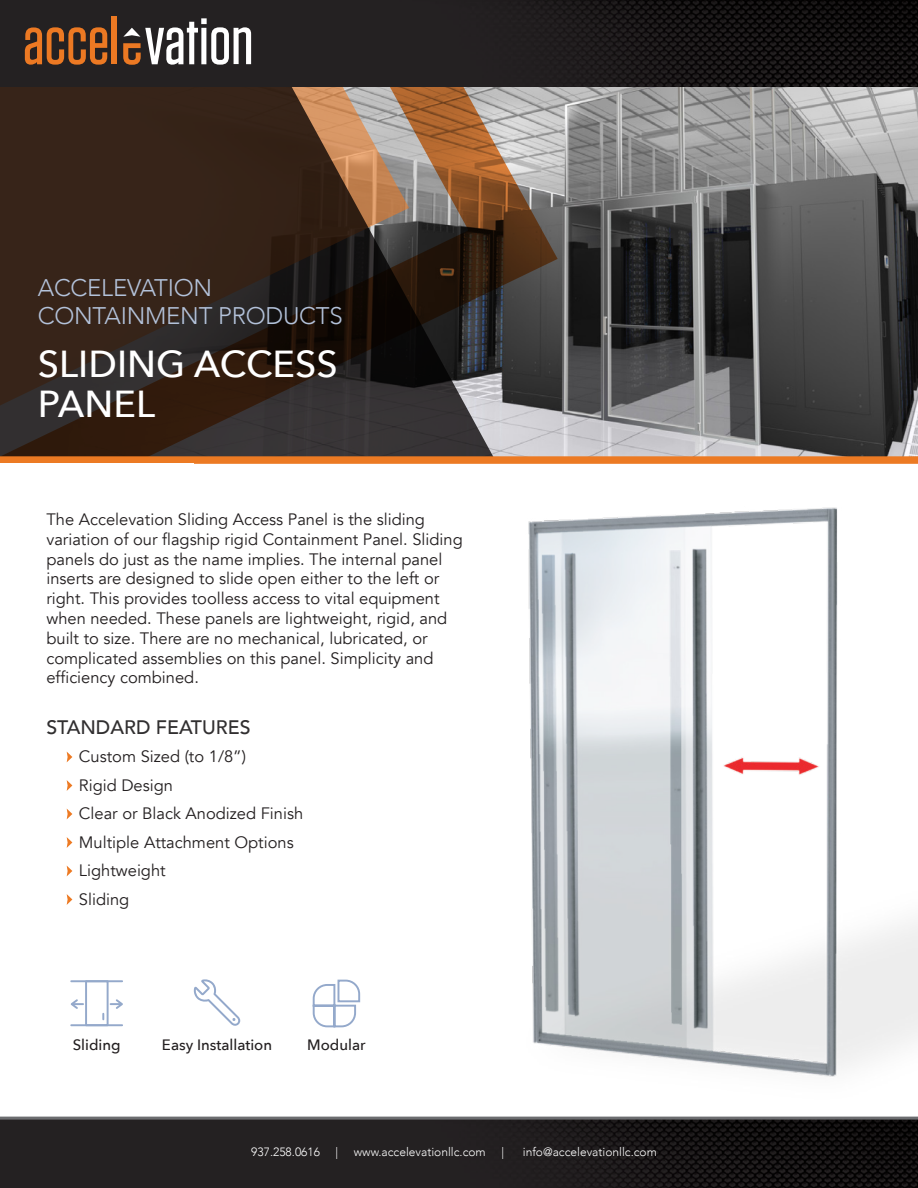
<style>
.page{position:relative;width:918px;height:1188px;background:#fff}
.page>*{position:absolute;margin:0;border:0;box-sizing:border-box;transform-origin:0 0}
.t1{font:500 37.5px/40.5px "Avenir Next";color:#fff}
.t2{font:300 24px/28.8px "Avenir";letter-spacing:-.01em;color:#b3c2da}
.t3{font:500 19.5px "Avenir";color:#312f30}
.t4{font:16.5px/19.8px "Avenir";color:#231f20}
.t5{font:500 15px "Avenir Next";color:#231f20}
.t6{font:300 12px "Avenir";color:#fff}
</style>
<div class="page">
<img style="left:528px;top:507px;width:390px;height:570px">
<svg style="left:70px;top:999px;width:13px;height:10px"></svg>
<svg style="left:111px;top:999px;width:12px;height:10px"></svg>
<div style="left:85px;top:980px;width:24px;height:46px;border:2px solid #94a9cb"></div>
<hr style="left:71px;top:1024px;width:51px;height:2px;background:#94a9cb">
<hr style="left:71px;top:980px;width:51px;height:2px;background:#94a9cb">
<svg style="left:312px;top:979px;width:49px;height:49px"></svg>
<svg style="left:194px;top:979px;width:46px;height:47px"></svg>
<img style="left:602px;top:86px;width:316px;height:370px">
<img style="left:0;top:1120px;width:918px;height:68px">
<hr style="left:0;top:1117px;width:918px;height:3px;background:#6c6d70">
<svg style="left:495px;top:86px;width:107px;height:512px"></svg>
<svg style="left:0;top:86px;width:495px;height:370px;background:#3e2d23"></svg>
<img style="left:0;top:0;width:918px;height:86px">
<svg style="left:25px;top:27px;width:82px;height:38px;background:#874c22"></svg>
<div style="left:112px;top:16px;width:5px;height:48px;background:#ec7923"></div>
<svg style="left:123px;top:18px;width:128px;height:47px"></svg>
<div style="left:0;top:456px;width:918px;height:8px;background:#ec7a23"></div>
<svg style="left:67px;top:752px;width:5px;height:10px"></svg>
<svg style="left:67px;top:780px;width:5px;height:11px"></svg>
<svg style="left:67px;top:809px;width:5px;height:10px"></svg>
<svg style="left:67px;top:837px;width:5px;height:11px"></svg>
<svg style="left:67px;top:866px;width:5px;height:10px"></svg>
<svg style="left:67px;top:894px;width:5px;height:11px"></svg>
<p class="t2" style="left:38px;top:273px;width:307px">ACCELEVATION<br>CONTAINMENT PRODUCTS</p>
<p class="t1" style="left:38px;top:342px;width:302px">SLIDING ACCESS<br>PANEL</p>
<p class="t4" style="left:46px;top:510px;width:418px">The Accelevation Sliding Access Panel is the sliding variation of our flagship rigid Containment Panel. Sliding panels do just as the name implies. The internal panel inserts are designed to slide open either to the left or right. This provides toolless access to vital equipment when needed. These panels are lightweight, rigid, and built to size. There are no mechanical, lubricated, or complicated assemblies on this panel. Simplicity and efficiency combined.</p>
<p class="t3" style="left:46px;top:710px;width:206px">STANDARD FEATURES</p>
<p class="t4" style="left:79px;top:747px;width:169px">Custom Sized (to 1/8”)</p>
<p class="t4" style="left:79px;top:776px;width:96px">Rigid Design</p>
<p class="t4" style="left:79px;top:804px;width:226px">Clear or Black Anodized Finish</p>
<p class="t4" style="left:79px;top:833px;width:216px">Multiple Attachment Options</p>
<p class="t4" style="left:79px;top:861px;width:88px">Lightweight</p>
<p class="t4" style="left:79px;top:890px;width:52px">Sliding</p>
<p class="t5" style="left:73px;top:1032px;width:49px">Sliding</p>
<p class="t5" style="left:162px;top:1032px;width:112px">Easy Installation</p>
<p class="t5" style="left:307px;top:1032px;width:60px">Modular</p>
<p class="t6" style="left:251px;top:1145px;width:70px">937.258.0616</p>
<p class="t6" style="left:336px;top:1145px;width:4px">|</p>
<p class="t6" style="left:354px;top:1145px;width:134px">www.accelevationllc.com</p>
<p class="t6" style="left:501px;top:1145px;width:4px">|</p>
<p class="t6" style="left:523px;top:1145px;width:136px">info@accelevationllc.com</p>
</div>
